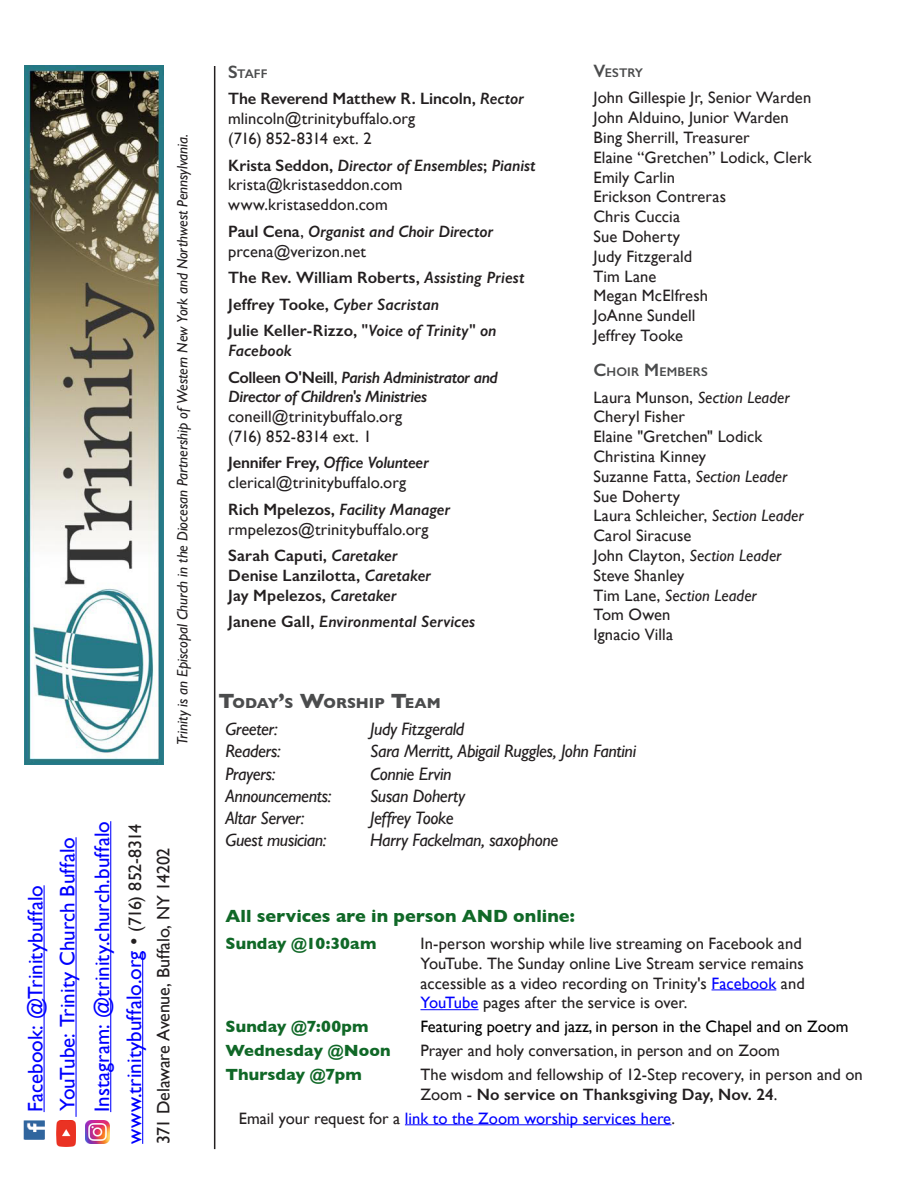
<style>
.page{position:relative;width:918px;height:1188px;background:#fff}
.page>*{position:absolute;margin:0;border:0;box-sizing:border-box;transform-origin:0 0}
.Celebrant{font:21px "Gill Sans";color:#00f}
.Celebrant-2{font:italic 18px "Gill Sans";letter-spacing:-.02em;color:#231f20}
.Celebrant-3{font:18px "Gill Sans";letter-spacing:-.01em;color:#231f20}
.Celebrant-4{font:700 18px "Gill Sans";color:#106827}
.Celebrant-5{font:16.5px/19.8px "Gill Sans";letter-spacing:.005em;color:#231f20}
.Celebrant-6{font:italic 600 16.5px/19.8px "Gill Sans";letter-spacing:-.01em;color:#231f20}
.Celebrant-7{font:600 16.5px "Gill Sans";letter-spacing:.005em;color:#231f20}
.Celebrant-8{font:italic 16.5px "Gill Sans";letter-spacing:.005em;color:#231f20}
.Celebrant-9{font:italic 600 16.5px "Gill Sans";letter-spacing:-.03em;color:#231f20}
.Celebrant-10{font:700 16.5px "Gill Sans";letter-spacing:.005em;color:#106827}
.t1{font:16.5px "Gill Sans";color:#00f}
.Celebrant-11{font:16.5px "Gill Sans";color:#000}
.Celebrant-12{font:16.5px "Gill Sans";letter-spacing:-.025em;color:#231f20}
.Celebrant-13{font:italic 15px "Gill Sans";letter-spacing:-.005em;color:#231f20}
.t2{font:700 14.7px "Gill Sans";letter-spacing:-.005em;color:#4b4c4d}
.t3{font:600 12.6px "Gill Sans";letter-spacing:.01em;color:#4b4c4d}
.s1{color:#231f20}
.s2{font-size:18px;color:#231f20}
.s3{font-size:18px}
.s4{font-style:italic}
.s5{font-style:normal}
.s6{font-weight:400;font-style:normal}
.s7{font-size:21px}
.s8{color:#00f}
.s9{font-weight:600}
</style>
<div class="page">
<hr style="left:712px;top:989px;width:64px;height:1px;background:#00f">
<hr style="left:420px;top:1009px;width:59px;height:1px;background:#00f">
<hr style="left:405px;top:1124px;width:266px;height:1px;background:#00f">
<hr style="left:44px;top:885px;width:1px;height:227px;background:#00f">
<hr style="left:76px;top:837px;width:1px;height:280px;background:#00f">
<hr style="left:110px;top:821px;width:1px;height:291px;background:#00f">
<hr style="left:142px;top:951px;width:1px;height:193px;background:#00f">
<img style="left:23px;top:1120px;width:22px;height:20px">
<img style="left:85px;top:1120px;width:24px;height:24px">
<img style="left:57px;top:1120px;width:18px;height:27px">
<img style="left:24px;top:66px;width:140px;height:699px">
<hr style="left:214px;top:66px;width:1px;height:1083px;background:#231f20">
<p class="Celebrant-13" style="left:174px;top:745px;width:613px;rotate:-90deg">Trinity is an Episcopal Church in the Diocesan Partnership of Western New York and Northwest Pennsylvania.</p>
<p class="Celebrant" style="left:23px;top:1112px;width:228px;rotate:-90deg">Facebook: @Trinitybuffalo</p>
<p class="Celebrant" style="left:55px;top:1111px;width:275px;rotate:-90deg">YouTube: Trinity Church Buffalo</p>
<p class="Celebrant" style="left:90px;top:1112px;width:292px;rotate:-90deg">Instagram: @trinity.church.buffalo</p>
<p class="Celebrant" style="left:122px;top:1144px;width:322px;rotate:-90deg">www.trinitybuffalo.org <span class="s1">•</span> <span class="s2">(716) 852-8314</span></p>
<p class="Celebrant-3" style="left:153px;top:1144px;width:298px;rotate:-90deg">371 Delaware Avenue, Buffalo, NY 14202</p>
<p class="t3" style="left:228px;top:66px;width:33px"><span class="s3">S</span>TAFF</p>
<p class="Celebrant-7" style="left:228px;top:89px;width:297px">The Reverend Matthew R. Lincoln, <span class="s4">Rector</span></p>
<p class="Celebrant-5" style="left:228px;top:109px;width:189px">mlincoln@trinitybuffalo.org</p>
<p class="Celebrant-12" style="left:228px;top:129px;width:145px">(716) 852-8314 ext. 2</p>
<p class="Celebrant-6" style="left:228px;top:155px;width:309px"><span class="s5">Krista Seddon,</span> Director of Ensembles<span class="s5">;</span> Pianist</p>
<p class="Celebrant-5" style="left:228px;top:175px;width:176px">krista@kristaseddon.com</p>
<p class="Celebrant-5" style="left:228px;top:195px;width:161px">www.kristaseddon.com</p>
<p class="Celebrant-6" style="left:228px;top:221px;width:267px"><span class="s5">Paul Cena</span><span class="s6">,</span> Organist and Choir Director</p>
<p class="Celebrant-5" style="left:228px;top:241px;width:139px">prcena@verizon.net</p>
<p class="Celebrant-7" style="left:228px;top:268px;width:298px">The Rev. William Roberts, <span class="s4">Assisting Priest</span></p>
<p class="Celebrant-6" style="left:228px;top:294px;width:213px"><span class="s5">Jeffrey Tooke,</span> Cyber Sacristan</p>
<p class="Celebrant-6" style="left:228px;top:321px;width:270px"><span class="s5">Julie Keller-Rizzo,</span> "Voice of Trinity" on<br>Facebook</p>
<p class="Celebrant-9" style="left:228px;top:367px;width:271px"><span class="s5">Colleen O'Neill</span><span class="s6">,</span> Parish Administrator and</p>
<p class="Celebrant-9" style="left:228px;top:387px;width:200px">Director of Children's Ministries</p>
<p class="Celebrant-5" style="left:228px;top:406px;width:175px">coneill@trinitybuffalo.org</p>
<p class="Celebrant-12" style="left:228px;top:427px;width:145px">(716) 852-8314 ext. 1</p>
<p class="Celebrant-6" style="left:228px;top:453px;width:202px"><span class="s5">Jennifer Frey,</span> Office Volunteer</p>
<p class="Celebrant-5" style="left:228px;top:473px;width:179px">clerical@trinitybuffalo.org</p>
<p class="Celebrant-6" style="left:228px;top:499px;width:224px"><span class="s5">Rich Mpelezos,</span> Facility Manager</p>
<p class="Celebrant-5" style="left:228px;top:519px;width:202px">rmpelezos@trinitybuffalo.org</p>
<p class="Celebrant-7" style="left:228px;top:546px;width:171px">Sarah Caputi, <span class="s4">Caretaker</span></p>
<p class="Celebrant-7" style="left:228px;top:565px;width:205px">Denise Lanzilotta, <span class="s4">Caretaker</span></p>
<p class="Celebrant-7" style="left:228px;top:585px;width:170px">Jay Mpelezos, <span class="s4">Caretaker</span></p>
<p class="Celebrant-6" style="left:228px;top:612px;width:249px"><span class="s5">Janene Gall,</span> Environmental Services</p>
<p class="t3" style="left:593px;top:65px;width:51px"><span class="s3">V</span>ESTRY</p>
<p class="Celebrant-5" style="left:593px;top:88px;width:219px">John Gillespie Jr, Senior Warden</p>
<p class="Celebrant-5" style="left:593px;top:108px;width:197px">John Alduino, Junior Warden</p>
<p class="Celebrant-5" style="left:593px;top:127px;width:158px">Bing Sherrill, Treasurer</p>
<p class="Celebrant-5" style="left:593px;top:147px;width:220px">Elaine “Gretchen” Lodick, Clerk</p>
<p class="Celebrant-5" style="left:593px;top:167px;width:83px">Emily Carlin</p>
<p class="Celebrant-5" style="left:593px;top:187px;width:134px">Erickson Contreras</p>
<p class="Celebrant-5" style="left:593px;top:207px;width:88px">Chris Cuccia</p>
<p class="Celebrant-5" style="left:593px;top:226px;width:88px">Sue Doherty</p>
<p class="Celebrant-5" style="left:593px;top:246px;width:100px">Judy Fitzgerald</p>
<p class="Celebrant-5" style="left:593px;top:266px;width:64px">Tim Lane</p>
<p class="Celebrant-5" style="left:593px;top:286px;width:116px">Megan McElfresh</p>
<p class="Celebrant-5" style="left:593px;top:306px;width:103px">JoAnne Sundell</p>
<p class="Celebrant-5" style="left:593px;top:325px;width:91px">Jeffrey Tooke</p>
<p class="t3" style="left:593px;top:364px;width:116px"><span class="s3">C</span>HOIR <span class="s3">M</span> EMBERS</p>
<p class="Celebrant-8" style="left:593px;top:388px;width:198px"><span class="s5">Laura Munson,</span> Section Leader</p>
<p class="Celebrant-5" style="left:593px;top:407px;width:93px">Cheryl Fisher</p>
<p class="Celebrant-5" style="left:593px;top:427px;width:170px">Elaine "Gretchen" Lodick</p>
<p class="Celebrant-5" style="left:593px;top:446px;width:114px">Christina Kinney</p>
<p class="Celebrant-5" style="left:593px;top:466px;width:195px">Suzanne Fatta, <span class="s4">Section Leader</span></p>
<p class="Celebrant-5" style="left:593px;top:486px;width:88px">Sue Doherty</p>
<p class="Celebrant-5" style="left:593px;top:506px;width:212px">Laura Schleicher, <span class="s4">Section Leader</span></p>
<p class="Celebrant-5" style="left:593px;top:526px;width:99px">Carol Siracuse</p>
<p class="Celebrant-8" style="left:593px;top:546px;width:189px"><span class="s5">John Clayton,</span> Section Leader</p>
<p class="Celebrant-5" style="left:593px;top:565px;width:92px">Steve Shanley</p>
<p class="Celebrant-8" style="left:593px;top:586px;width:165px"><span class="s5">Tim Lane,</span> Section Leader</p>
<p class="Celebrant-5" style="left:593px;top:605px;width:78px">Tom Owen</p>
<p class="Celebrant-5" style="left:593px;top:625px;width:81px">Ignacio Villa</p>
<p class="t2" style="left:219px;top:691px;width:224px"><span class="s7">T</span>ODAY<span class="s7">’</span>S <span class="s7">W</span>ORSHIP <span class="s7">T</span>EAM</p>
<p class="Celebrant-2" style="left:225px;top:719px;width:54px">Greeter:</p>
<p class="Celebrant-2" style="left:370px;top:719px;width:96px">Judy Fitzgerald</p>
<p class="Celebrant-2" style="left:225px;top:741px;width:57px">Readers:</p>
<p class="Celebrant-2" style="left:370px;top:741px;width:267px">Sara Merritt, Abigail Ruggles, John Fantini</p>
<p class="Celebrant-2" style="left:225px;top:763px;width:52px">Prayers:</p>
<p class="Celebrant-2" style="left:370px;top:763px;width:83px">Connie Ervin</p>
<p class="Celebrant-2" style="left:225px;top:785px;width:108px">Announcements:</p>
<p class="Celebrant-2" style="left:370px;top:785px;width:97px">Susan Doherty</p>
<p class="Celebrant-2" style="left:225px;top:807px;width:80px">Altar Server:</p>
<p class="Celebrant-2" style="left:370px;top:807px;width:85px">Jeffrey Tooke</p>
<p class="Celebrant-2" style="left:225px;top:829px;width:102px">Guest musician:</p>
<p class="Celebrant-2" style="left:370px;top:829px;width:190px">Harry Fackelman, saxophone</p>
<p class="Celebrant-4" style="left:225px;top:902px;width:351px">All services are in person AND online:</p>
<p class="Celebrant-10" style="left:225px;top:930px;width:152px">Sunday @10:30am</p>
<p class="Celebrant-5" style="left:420px;top:933px;width:386px">In-person worship while live streaming on Facebook and YouTube. The Sunday online Live Stream service remains accessible as a video recording on Trinity's <span class="s8">Facebook</span> and <span class="s8">YouTube</span> pages after the service is over.</p>
<p class="Celebrant-10" style="left:225px;top:1014px;width:145px">Sunday @7:00pm</p>
<p class="Celebrant-11" style="left:420px;top:1017px;width:430px">Featuring poetry and jazz, in person in the Chapel and on Zoom</p>
<p class="Celebrant-10" style="left:225px;top:1038px;width:167px">Wednesday @Noon</p>
<p class="Celebrant-5" style="left:420px;top:1041px;width:361px">Prayer and holy conversation, in person and on Zoom</p>
<p class="Celebrant-10" style="left:225px;top:1062px;width:138px">Thursday @7pm</p>
<p class="Celebrant-5" style="left:420px;top:1065px;width:444px">The wisdom and fellowship of 12-Step recovery, in person and on<br>Zoom - <span class="s9">No service on Thanksgiving Day, Nov. 24</span>.</p>
<p class="t1" style="left:239px;top:1108px;width:438px"><span class="s1">Email your request for a</span> link to the Zoom worship services here<span class="s1">.</span></p>
</div>
